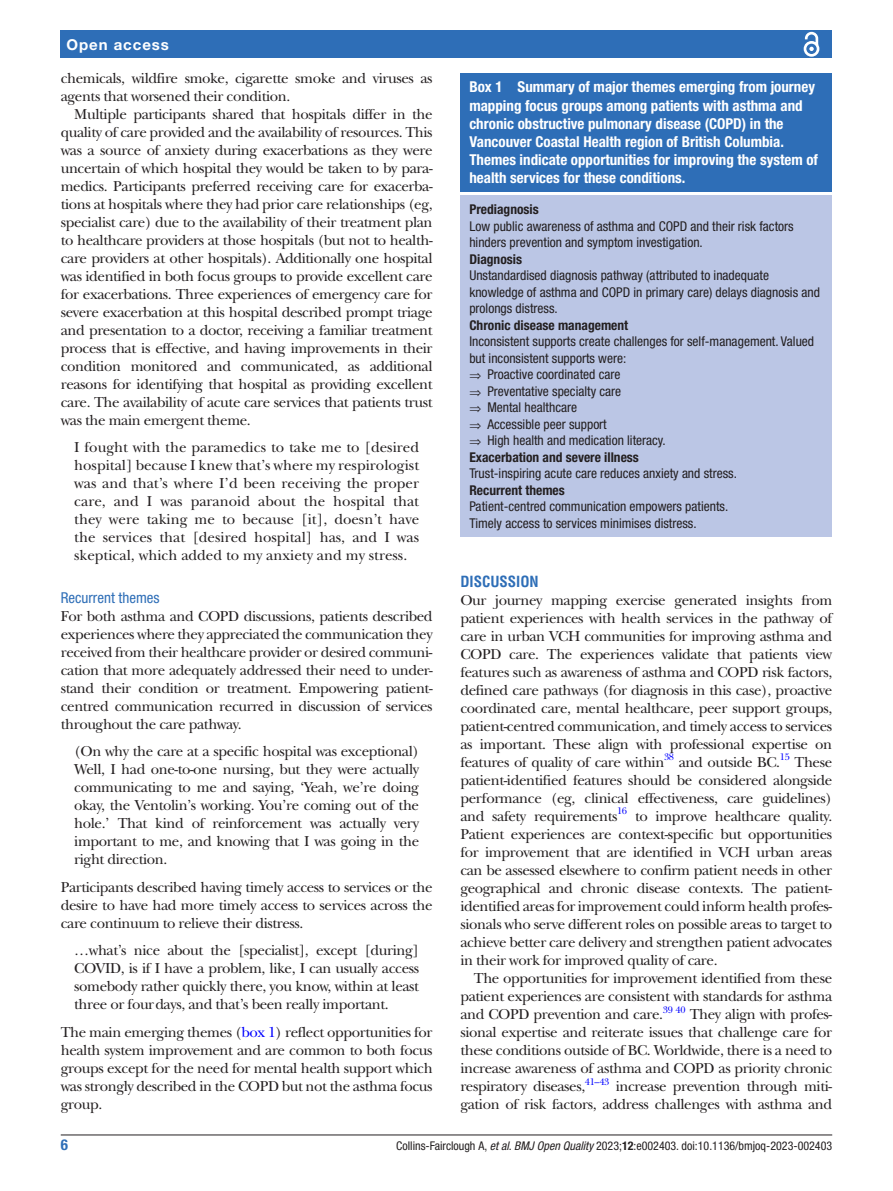
<style>
.page{position:relative;width:893px;height:1191px;background:#fff}
.page>*{position:absolute;margin:0;border:0;box-sizing:border-box;transform-origin:0 0}
.t1{font:15px/18px "New Baskerville";letter-spacing:-.025em;color:#231f20;text-align:justify}
.t2{font:700 condensed 15px/18px "Helvetica Neue LT Std";color:#fff}
.t3{font:condensed 15px "Helvetica Neue LT Std";color:#2e6eb7}
.t4{font:700 15px "Helvetica Neue LT Std";letter-spacing:.065em;color:#fff}
.t5{font:700 condensed 15px "Helvetica LT Std";color:#2e6eb7}
.t6{font:700 condensed 15px "Helvetica Neue LT Std";color:#2e6eb7}
.t7{font:condensed 13.5px/16.5px "Helvetica Neue LT Std";color:#231f20}
.t8{font:700 condensed 13.5px "Helvetica Neue LT Std";color:#231f20}
.t9{font:condensed 12px "Helvetica Neue LT Std";color:#231f20}
.t10{font:9.9px "New Baskerville";letter-spacing:-.025em;color:#00f}
.s1{color:#00f}
.s2{font-weight:700}
.s3{font-style:italic}
</style>
<div class="page">
<hr style="left:61px;top:1134px;width:771px;height:1px;background:#231f20">
<div style="left:61px;top:31px;width:771px;height:27px;background:#2e6eb7"></div>
<svg style="left:803px;top:31px;width:17px;height:26px"></svg>
<div style="left:460px;top:73px;width:372px;height:118px;background:#2e6eb7"></div>
<div style="left:460px;top:196px;width:372px;height:341px;background:#bbc6e5"></div>
<p class="t4" style="left:66px;top:35px;width:104px">Open access</p>
<p class="t1" style="left:61px;top:69px;width:373px">chemicals, wildfire smoke, cigarette smoke and viruses as agents that worsened their condition.</p>
<p class="t1" style="left:61px;top:105px;width:373px;text-indent:14px">Multiple participants shared that hospitals differ in the quality of care provided and the availability of resources. This was a source of anxiety during exacerbations as they were uncertain of which hospital they would be taken to by para&shy;medics. Participants preferred receiving care for exacerba&shy;tions at hospitals where they had prior care relationships (eg, specialist care) due to the availability of their treatment plan to healthcare providers at those hospitals (but not to health&shy;care providers at other hospitals). Additionally one hospital was identified in both focus groups to provide excellent care for exacerbations. Three experiences of emergency care for severe exacerbation at this hospital described prompt triage and presentation to a doctor, receiving a familiar treatment process that is effective, and having improvements in their condition monitored and communicated, as additional reasons for identifying that hospital as providing excellent care. The availability of acute care services that patients trust was the main emergent theme.</p>
<p class="t1" style="left:74px;top:438px;width:346px">I fought with the paramedics to take me to [desired hospital] because I knew that’s where my respirologist was and that’s where I’d been receiving the proper care, and I was paranoid about the hospital that they were taking me to because [it], doesn’t have the services that [desired hospital] has, and I was skeptical, which added to my anxiety and my stress.</p>
<p class="t3" style="left:61px;top:589px;width:100px">Recurrent themes</p>
<p class="t1" style="left:61px;top:607px;width:373px">For both asthma and COPD discussions, patients described experiences where they appreciated the communication they received from their healthcare provider or desired communi&shy;cation that more adequately addressed their need to under&shy;stand their condition or treatment. Empowering patient&shy;centred communication recurred in discussion of services throughout the care pathway.</p>
<p class="t1" style="left:74px;top:742px;width:346px">(On why the care at a specific hospital was exceptional)<br>Well, I had one-to-one nursing, but they were actually communicating to me and saying, ‘Yeah, we’re doing okay, the Ventolin’s working. You’re coming out of the hole.’ That kind of reinforcement was actually very important to me, and knowing that I was going in the right direction.</p>
<p class="t1" style="left:61px;top:878px;width:373px">Participants described having timely access to services or the desire to have had more timely access to services across the care continuum to relieve their distress.</p>
<p class="t1" style="left:74px;top:941px;width:346px">…what’s nice about the [specialist], except [during] COVID, is if I have a problem, like, I can usually access somebody rather quickly there, you know, within at least three or fourdays, and that’s been really important.</p>
<p class="t1" style="left:61px;top:1023px;width:373px">The main emerging themes (<span class="s1">box 1</span>) reflect opportunities for health system improvement and are common to both focus groups except for the need for mental health support which was strongly described in the COPD but not the asthma focus group.</p>
<p class="t2" style="left:469px;top:78px;width:350px">Box 1 Summary of major themes emerging from journey mapping focus groups among patients with asthma and chronic obstructive pulmonary disease (COPD) in the Vancouver Coastal Health region of British Columbia.<br>Themes indicate opportunities for improving the system of health services for these conditions.</p>
<p class="t8" style="left:469px;top:201px;width:71px">Prediagnosis</p>
<p class="t7" style="left:469px;top:218px;width:326px">Low public awareness of asthma and COPD and their risk factors hinders prevention and symptom investigation.</p>
<p class="t8" style="left:469px;top:251px;width:54px">Diagnosis</p>
<p class="t7" style="left:469px;top:267px;width:352px">Unstandardised diagnosis pathway (attributed to inadequate knowledge of asthma and COPD in primary care) delays diagnosis and prolongs distress.</p>
<p class="t8" style="left:469px;top:317px;width:160px">Chronic disease management</p>
<p class="t7" style="left:469px;top:333px;width:346px">Inconsistent supports create challenges for self-management. Valued but inconsistent supports were:<br>⇒ Proactive coordinated care<br>⇒ Preventative specialty care<br>⇒ Mental healthcare<br>⇒ Accessible peer support<br>⇒ High health and medication literacy.<br><span class="s2">Exacerbation and severe illness</span></p>
<p class="t7" style="left:469px;top:465px;width:269px">Trust-inspiring acute care reduces anxiety and stress.</p>
<p class="t8" style="left:469px;top:482px;width:97px">Recurrent themes</p>
<p class="t7" style="left:469px;top:498px;width:260px">Patient-centred communication empowers patients.<br>Timely access to services minimises distress.</p>
<p class="t5" style="left:460px;top:572px;width:80px">DISCUSSION</p>
<p class="t1" style="left:460px;top:591px;width:373px">Our journey mapping exercise generated insights from patient experiences with health services in the pathway of care in urban VCH communities for improving asthma and COPD care. The experiences validate that patients view features such as awareness of asthma and COPD risk factors, defined care pathways (for diagnosis in this case), proactive coordinated care, mental healthcare, peer support groups, patient-centred communication, and timely access to services as important. These align with professional expertise on features of quality of care within</p>
<p class="t10" style="left:664px;top:751px;width:12px">38</p>
<p class="t1" style="left:679px;top:753px;width:103px">and outside BC.</p>
<p class="t10" style="left:780px;top:751px;width:12px">15</p>
<p class="t1" style="left:460px;top:753px;width:373px;text-indent:334px">These patient-identified features should be considered alongside performance (eg, clinical effectiveness, care guidelines) and safety requirements<sup>16</sup></p>
<p class="t1" style="left:460px;top:807px;width:373px;text-indent:175px">to improve healthcare quality.<br>Patient experiences are context-specific but opportunities for improvement that are identified in VCH urban areas can be assessed elsewhere to confirm patient needs in other geographical and chronic disease contexts. The patient&shy;identified areas for improvement could inform health profes&shy;sionals who serve different roles on possible areas to target to achieve better care delivery and strengthen patient advocates in their work for improved quality of care.</p>
<p class="t1" style="left:460px;top:969px;width:373px;text-indent:14px">The opportunities for improvement identified from these patient experiences are consistent with standards for asthma and COPD prevention and care.<sup>39</sup> <sup>40</sup> They align with profes&shy;sional expertise and reiterate issues that challenge care for these conditions outside of BC. Worldwide, there is a need to increase awareness of asthma and COPD as priority chronic respiratory diseases,</p>
<p class="t10" style="left:585px;top:1075px;width:26px">41–43</p>
<p class="t1" style="left:460px;top:1077px;width:373px;text-align:right">increase prevention through miti-<br>gation of risk factors, address challenges with asthma and</p>
<p class="t6" style="left:61px;top:1135px;width:9px">6</p>
<p class="t9" style="left:396px;top:1138px;width:437px">Collins-Fairclough A, <span class="s3">et al</span>. <span class="s3">BMJ Open Quality</span> 2023;<span class="s2">12</span>:e002403. doi:10.1136/bmjoq-2023-002403</p>
</div>
